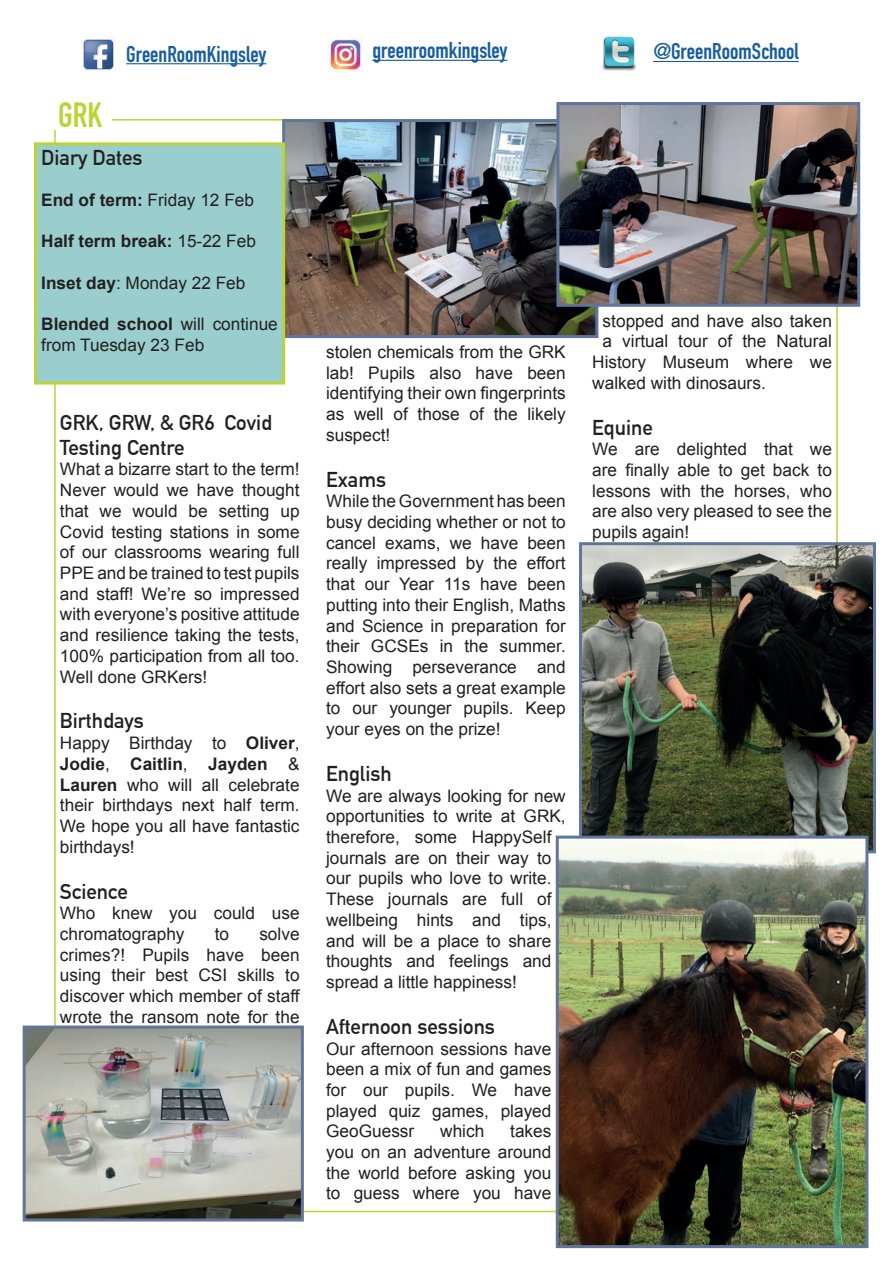
<style>
.page{position:relative;width:893px;height:1263px;background:#fff}
.page>*{position:absolute;margin:0;border:0;box-sizing:border-box;transform-origin:0 0}
.t1{font:700 34.5px "DIN Condensed";color:#b9d433}
.t2{font:700 22.5px "DIN Condensed";color:#175d9e}
.t3{font:700 21px/25.2px "DIN Alternate";color:#231f20}
.t4{font:17.25px/20.7px "Arial";color:#231f20;text-align:justify}
.t5{font:700 17.25px "Arial";color:#231f20}
.s1{font-weight:700}
.s2{font-weight:400}
</style>
<div class="page">
<hr style="left:126px;top:63px;width:140px;height:1px;background:#175d9e">
<hr style="left:372px;top:60px;width:135px;height:1px;background:#175d9e">
<img style="left:83px;top:39px;width:31px;height:32px">
<img style="left:328px;top:39px;width:34px;height:33px">
<hr style="left:653px;top:61px;width:146px;height:1px;background:#175d9e">
<img style="left:602px;top:36px;width:34px;height:34px">
<img style="left:286px;top:123px;width:308px;height:211px">
<div style="left:282px;top:119px;width:316px;height:219px;border:3px solid #607599"></div>
<img style="left:560px;top:106px;width:296px;height:197px">
<div style="left:556px;top:102px;width:304px;height:205px;border:3px solid #607599"></div>
<img style="left:27px;top:1029px;width:273px;height:188px">
<div style="left:23px;top:1025px;width:281px;height:196px;border:3px solid #607599"></div>
<img style="left:583px;top:546px;width:289px;height:303px">
<div style="left:579px;top:542px;width:297px;height:311px;border:3px solid #607599"></div>
<img style="left:560px;top:840px;width:304px;height:404px">
<div style="left:556px;top:836px;width:312px;height:412px;border:3px solid #607599"></div>
<div style="left:36px;top:144px;width:248px;height:239px;background:#9acece"></div>
<div style="left:34px;top:142px;width:251px;height:243px;border:3px solid #b9d433"></div>
<h2 class="t2" style="left:126px;top:38px;width:142px">GreenRoomKingsley</h2>
<h2 class="t2" style="left:372px;top:35px;width:137px">greenroomkingsley</h2>
<h2 class="t2" style="left:653px;top:36px;width:147px">@GreenRoomSchool</h2>
<h1 class="t1" style="left:58px;top:91px;width:46px">GRK</h1>
<p class="t3" style="left:41px;top:143px;width:103px">Diary Dates</p>
<p class="t4" style="left:41px;top:190px;width:214px"><span class="s1">End of term:</span> Friday 12 Feb</p>
<p class="t5" style="left:41px;top:230px;width:216px">Half term break: <span class="s2">15-22 Feb</span></p>
<p class="t4" style="left:41px;top:273px;width:206px"><span class="s1">Inset day</span>: Monday 22 Feb</p>
<p class="t4" style="left:41px;top:314px;width:238px"><span class="s1">Blended school</span> will continue from Tuesday 23 Feb</p>
<p class="t3" style="left:60px;top:408px;width:214px">GRK, GRW, &amp; GR6 Covid<br>Testing Centre</p>
<p class="t4" style="left:60px;top:459px;width:241px">What a bizarre start to the term!<br>Never would we have thought that we would be setting up Covid testing stations in some of our classrooms wearing full PPE and be trained to test pupils and staff! We’re so impressed with everyone’s positive attitude and resilience taking the tests, 100% participation from all too.<br>Well done GRKers!</p>
<p class="t3" style="left:60px;top:707px;width:85px">Birthdays</p>
<p class="t4" style="left:60px;top:733px;width:241px">Happy Birthday to <span class="s1">Oliver</span>, <span class="s1">Jodie</span>, <span class="s1">Caitlin</span>, <span class="s1">Jayden</span> &amp; <span class="s1">Lauren</span> who will all celebrate their birthdays next half term.<br>We hope you all have fantastic birthdays!</p>
<p class="t3" style="left:60px;top:877px;width:70px">Science</p>
<p class="t4" style="left:60px;top:903px;width:241px">Who knew you could use chromatography</p>
<p class="t4" style="left:60px;top:924px;width:241px;text-indent:199px">solve crimes?! Pupils have been using their best CSI skills to discover which member of staff wrote the ransom note for the</p>
<p class="t4" style="left:215px;top:924px;width:16px">to</p>
<p class="t4" style="left:326px;top:342px;width:241px">stolen chemicals from the GRK lab! Pupils also have been identifying their own fingerprints as well of those of the likely suspect!</p>
<p class="t3" style="left:326px;top:465px;width:62px">Exams</p>
<p class="t4" style="left:326px;top:491px;width:241px">While the Government has been busy deciding whether or not to cancel exams, we have been really impressed by the effort that our Year 11s have been putting into their English, Maths and Science in preparation for their GCSEs in the summer.<br>Showing perseverance and effort also sets a great example to our younger pupils. Keep your eyes on the prize!</p>
<p class="t3" style="left:326px;top:759px;width:67px">English</p>
<p class="t4" style="left:326px;top:785px;width:241px;text-align:left">We are always looking for new opportunities to write at GRK, therefore, some HappySelf journals are on their way to our pupils who love to write.<br>These journals are full of wellbeing hints and tips, and will be a place to share thoughts and feelings and spread a little happiness!</p>
<p class="t3" style="left:326px;top:1012px;width:170px">Afternoon sessions</p>
<p class="t4" style="left:326px;top:1038px;width:227px">Our afternoon sessions have been a mix of fun and games for our pupils. We have played quiz games, played GeoGuessr</p>
<p class="t4" style="left:326px;top:1121px;width:227px;text-indent:184px">takes you on an adventure around the world before asking you to guess where you have</p>
<p class="t4" style="left:440px;top:1121px;width:46px">which</p>
<p class="t4" style="left:603px;top:310px;width:231px">stopped and have also taken</p>
<p class="t4" style="left:603px;top:331px;width:231px">a virtual tour of the Natural</p>
<p class="t4" style="left:592px;top:352px;width:241px">History Museum where we</p>
<p class="t4" style="left:592px;top:372px;width:175px">walked with dinosaurs.</p>
<p class="t3" style="left:592px;top:413px;width:62px">Equine</p>
<p class="t4" style="left:592px;top:439px;width:241px">We are delighted that we are finally able to get back to lessons with the horses, who are also very pleased to see the pupils again!</p>
</div>
